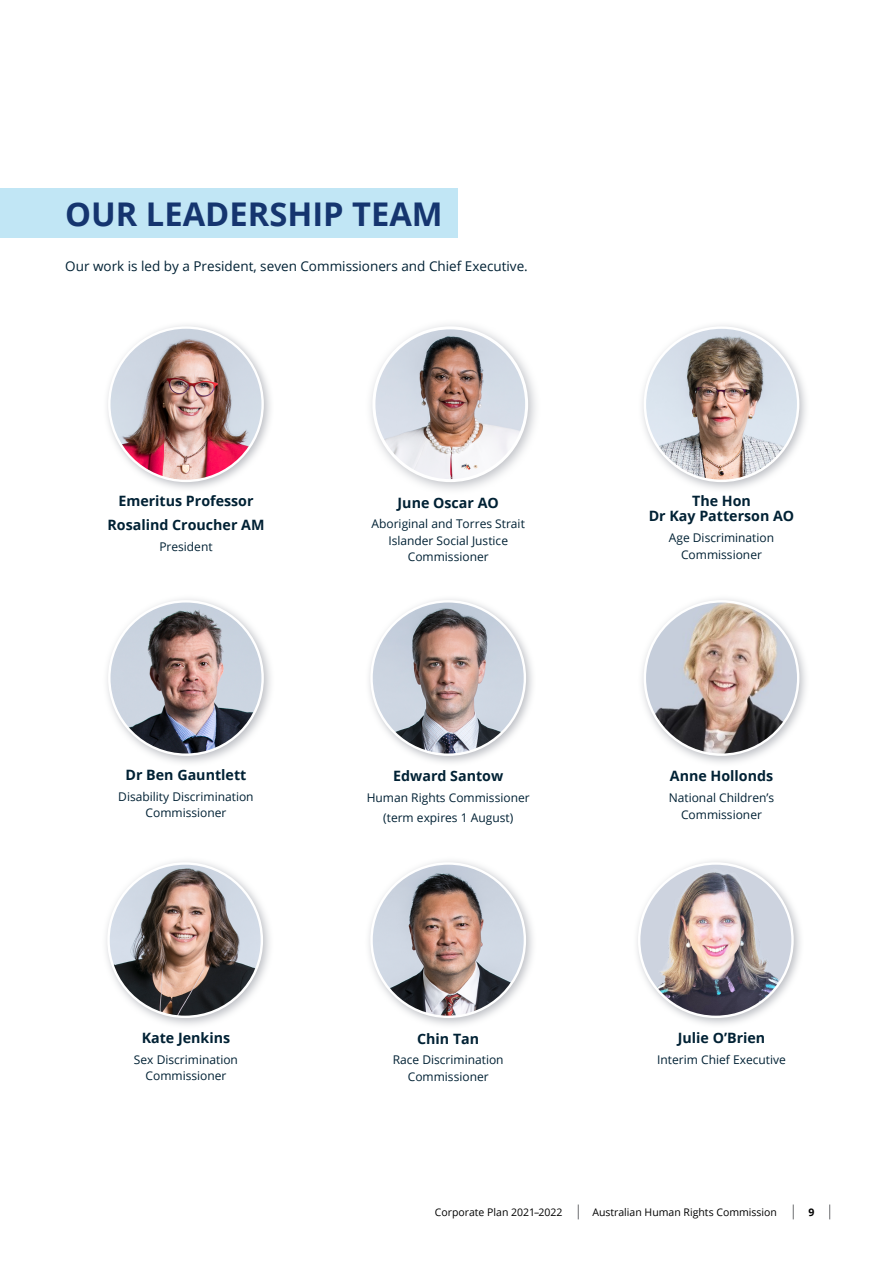
<style>
.page{position:relative;width:893px;height:1263px;background:#fff}
.page>*{position:absolute;margin:0;border:0;box-sizing:border-box;transform-origin:0 0}
.t1{font:700 32.7px "Open Sans";color:#15356f}
.t2{font:700 14.25px/24px "Open Sans";color:#002134;text-align:center}
.t3{font:13.5px "Open Sans";color:#002134}
.t4{font:12px/16.5px "Open Sans";color:#002134;text-align:center}
.t5{font:10.5px "Open Sans";color:#000}
.t6{font:700 10.5px "Open Sans";color:#000}
</style>
<div class="page">
<svg style="left:829px;top:1204px;width:1px;height:15px"></svg>
<svg style="left:793px;top:1204px;width:1px;height:15px"></svg>
<svg style="left:578px;top:1204px;width:1px;height:15px"></svg>
<div style="left:0;top:188px;width:457px;height:50px;background:#c1e6f5"></div>
<div style="left:102px;top:320px;width:172px;height:172px;background:#a8abb2;opacity:.75"></div>
<img style="left:109px;top:328px;width:154px;height:153px;border-radius:77px">
<div style="left:365px;top:318px;width:176px;height:177px;background:#a8abb2;opacity:.75"></div>
<img style="left:374px;top:328px;width:153px;height:153px;border-radius:76px">
<div style="left:372px;top:326px;width:156px;height:156px;border:3px solid #fff;border-radius:50%"></div>
<div style="left:637px;top:320px;width:173px;height:173px;background:#a8abb2;opacity:.75"></div>
<img style="left:645px;top:328px;width:153px;height:153px;border-radius:77px">
<div style="left:364px;top:594px;width:172px;height:172px;background:#a8abb2;opacity:.75"></div>
<img style="left:372px;top:601px;width:153px;height:154px;border-radius:77px">
<div style="left:102px;top:593px;width:173px;height:174px;background:#a8abb2;opacity:.75"></div>
<img style="left:109px;top:601px;width:154px;height:154px;border-radius:77px">
<div style="left:637px;top:594px;width:173px;height:173px;background:#a8abb2;opacity:.75"></div>
<img style="left:645px;top:601px;width:153px;height:153px">
<div style="left:101px;top:856px;width:173px;height:173px;background:#a8abb2;opacity:.75"></div>
<img style="left:109px;top:863px;width:153px;height:154px;border-radius:77px">
<div style="left:364px;top:856px;width:173px;height:173px;background:#a8abb2;opacity:.75"></div>
<img style="left:372px;top:863px;width:153px;height:154px;border-radius:77px">
<div style="left:632px;top:856px;width:172px;height:172px;background:#a8abb2;opacity:.75"></div>
<div style="left:639px;top:863px;width:153px;height:154px;background:#cdd3df;border-radius:50%"></div>
<img style="left:648px;top:863px;width:130px;height:154px">
<h1 class="t1" style="left:65px;top:191px;width:379px">OUR LEADERSHIP TEAM</h1>
<p class="t3" style="left:65px;top:257px;width:464px">Our work is led by a President, seven Commissioners and Chief Executive.</p>
<p class="t2" style="left:107px;top:489px;width:158px">Emeritus Professor<br>Rosalind Croucher AM</p>
<p class="t4" style="left:159px;top:538px;width:55px">President</p>
<p class="t2" style="left:126px;top:762px;width:122px">Dr Ben Gauntlett</p>
<p class="t4" style="left:118px;top:788px;width:137px">Disability Discrimination<br>Commissioner</p>
<p class="t2" style="left:142px;top:1025px;width:90px">Kate Jenkins</p>
<p class="t4" style="left:134px;top:1051px;width:106px">Sex Discrimination<br>Commissioner</p>
<p class="t2" style="left:398px;top:490px;width:103px">June Oscar AO</p>
<p class="t4" style="left:372px;top:515px;width:155px">Aboriginal and Torres Strait<br>Islander Social Justice<br>Commissioner</p>
<p class="t2" style="left:393px;top:763px;width:112px">Edward Santow</p>
<p class="t4" style="left:367px;top:787px;width:164px;line-height:20.7px">Human Rights Commissioner (term expires 1 August)</p>
<p class="t2" style="left:417px;top:1026px;width:64px">Chin Tan</p>
<p class="t4" style="left:393px;top:1051px;width:112px">Race Discrimination<br>Commissioner</p>
<p class="t2" style="left:649px;top:493px;width:147px;line-height:15px">The Hon<br>Dr Kay Patterson AO</p>
<p class="t4" style="left:669px;top:529px;width:107px">Age Discrimination<br>Commissioner</p>
<p class="t2" style="left:670px;top:764px;width:105px">Anne Hollonds</p>
<p class="t4" style="left:669px;top:789px;width:107px">National Children’s<br>Commissioner</p>
<p class="t2" style="left:678px;top:1025px;width:89px">Julie O’Brien</p>
<p class="t4" style="left:657px;top:1051px;width:130px">Interim Chief Executive</p>
<p class="t5" style="left:435px;top:1205px;width:129px">Corporate Plan 2021–2022</p>
<p class="t5" style="left:592px;top:1205px;width:186px">Australian Human Rights Commission</p>
<p class="t6" style="left:808px;top:1205px;width:7px">9</p>
</div>
